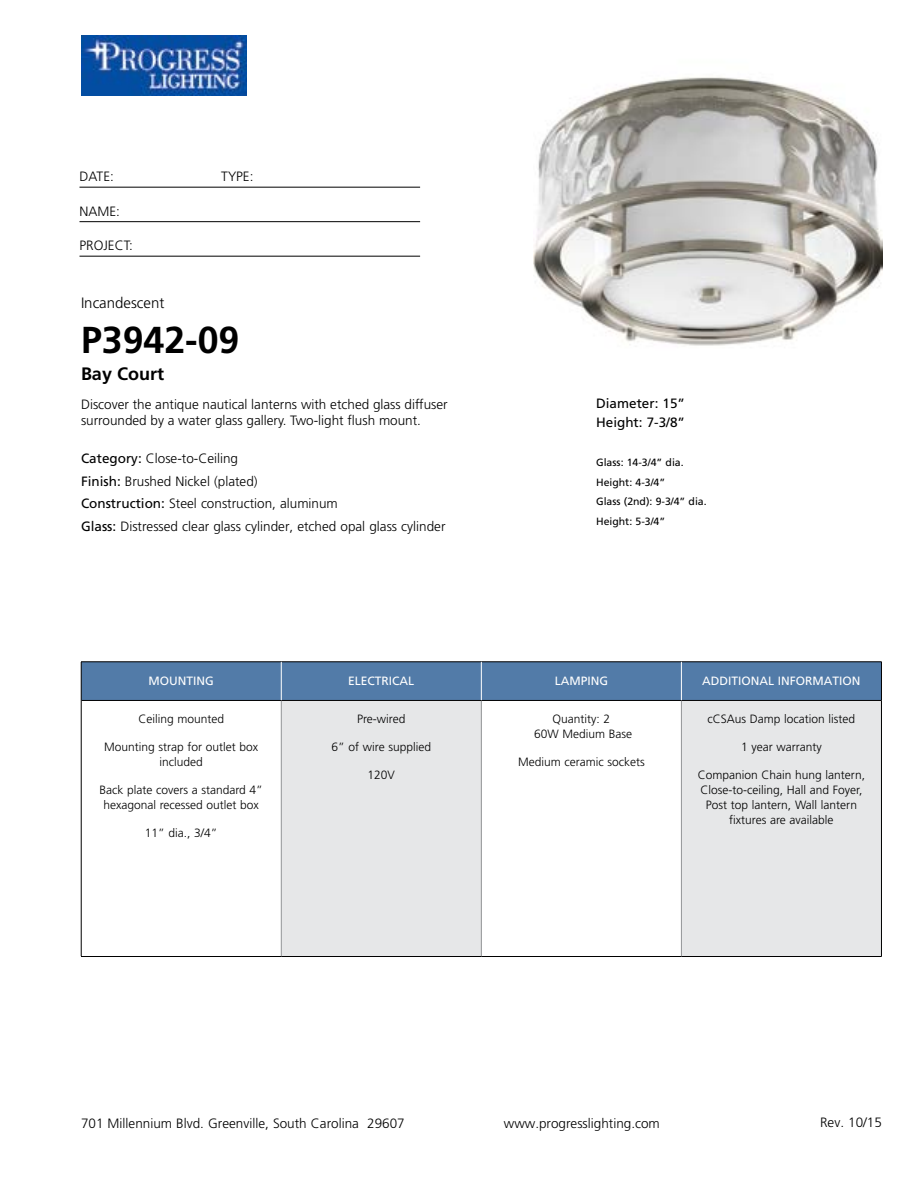
<style>
.page{position:relative;width:918px;height:1188px;background:#fff}
.page>*{position:absolute;margin:0;border:0;box-sizing:border-box;transform-origin:0 0}
.t1{font:700 37.5px "Frutiger";color:#000}
.t2{font:700 18px "Frutiger";color:#000}
.t3{font:300 15px "Frutiger";color:#000}
.t4{font:300 13.5px/22.5px "Frutiger";color:#000}
.t5{font:13.5px/19.5px "Frutiger";color:#000}
.t6{font:300 12px/15px "Frutiger";color:#000;text-align:center}
.t7{font:12px "Frutiger";color:#fff}
.t8{font:10.5px/19.5px "Frutiger";color:#000}
.s1{font-weight:400}
</style>
<div class="page">
<img style="left:81px;top:36px;width:165px;height:59px">
<hr style="left:80px;top:187px;width:340px;height:1px;background:#000">
<hr style="left:80px;top:221px;width:340px;height:1px;background:#000">
<hr style="left:80px;top:256px;width:340px;height:1px;background:#000">
<div style="left:82px;top:663px;width:799px;height:37px;background:#527ba8"></div>
<div style="left:281px;top:700px;width:200px;height:257px;background:#e6e7e8"></div>
<div style="left:681px;top:700px;width:200px;height:257px;background:#e6e7e8"></div>
<hr style="left:281px;top:701px;width:1px;height:255px;background:#939598">
<hr style="left:481px;top:701px;width:1px;height:255px;background:#939598">
<hr style="left:681px;top:701px;width:1px;height:255px;background:#939598">
<hr style="left:81px;top:700px;width:200px;height:1px;background:#000">
<hr style="left:281px;top:700px;width:200px;height:1px;background:#000">
<hr style="left:481px;top:700px;width:200px;height:1px;background:#000">
<hr style="left:681px;top:700px;width:200px;height:1px;background:#000">
<hr style="left:81px;top:956px;width:200px;height:1px;background:#000">
<hr style="left:281px;top:956px;width:200px;height:1px;background:#000">
<hr style="left:481px;top:956px;width:200px;height:1px;background:#000">
<hr style="left:681px;top:956px;width:201px;height:1px;background:#000">
<hr style="left:81px;top:662px;width:200px;height:1px;background:#000">
<hr style="left:81px;top:662px;width:1px;height:38px;background:#000">
<hr style="left:281px;top:662px;width:200px;height:1px;background:#000">
<hr style="left:481px;top:662px;width:200px;height:1px;background:#000">
<hr style="left:681px;top:662px;width:201px;height:1px;background:#000">
<hr style="left:881px;top:662px;width:1px;height:38px;background:#000">
<hr style="left:81px;top:700px;width:1px;height:256px;background:#000">
<hr style="left:881px;top:700px;width:1px;height:256px;background:#000">
<hr style="left:281px;top:662px;width:1px;height:38px;background:#fff">
<hr style="left:681px;top:662px;width:1px;height:38px;background:#fff">
<hr style="left:481px;top:662px;width:1px;height:38px;background:#fff">
<img style="left:533px;top:77px;width:349px;height:269px">
<p class="t4" style="left:80px;top:165px;width:36px">DATE:</p>
<p class="t4" style="left:221px;top:165px;width:34px">TYPE:</p>
<p class="t4" style="left:80px;top:200px;width:42px">NAME:</p>
<p class="t4" style="left:80px;top:234px;width:55px">PROJECT:</p>
<p class="t3" style="left:81px;top:295px;width:85px">Incandescent</p>
<h1 class="t1" style="left:81px;top:318px;width:160px">P3942-09</h1>
<h2 class="t2" style="left:81px;top:364px;width:85px">Bay Court</h2>
<p class="t4" style="left:81px;top:396px;width:368px;line-height:16.2px">Discover the antique nautical lanterns with etched glass diffuser surrounded by a water glass gallery. Two-light flush mount.</p>
<p class="t4" style="left:81px;top:448px;width:366px"><span class="s1">Category:</span> Close-to-Ceiling<br><span class="s1">Finish:</span> Brushed Nickel (plated)<br><span class="s1">Construction:</span> Steel construction, aluminum<br><span class="s1">Glass:</span> Distressed clear glass cylinder, etched opal glass cylinder</p>
<p class="t5" style="left:596px;top:393px;width:90px">Diameter: 15”<br>Height: 7-3/8”</p>
<p class="t8" style="left:596px;top:453px;width:112px">Glass: 14-3/4” dia.<br>Height: 4-3/4”<br>Glass (2nd): 9-3/4” dia.<br>Height: 5-3/4”</p>
<p class="t7" style="left:149px;top:673px;width:67px">MOUNTING</p>
<p class="t7" style="left:348px;top:673px;width:68px">ELECTRICAL</p>
<p class="t7" style="left:555px;top:673px;width:55px">LAMPING</p>
<p class="t7" style="left:702px;top:673px;width:160px">ADDITIONAL INFORMATION</p>
<p class="t6" style="left:138px;top:712px;width:87px">Ceiling mounted</p>
<p class="t6" style="left:104px;top:739px;width:156px">Mounting strap for outlet box included</p>
<p class="t6" style="left:100px;top:782px;width:165px">Back plate covers a standard 4” hexagonal recessed outlet box</p>
<p class="t6" style="left:145px;top:825px;width:74px">11” dia., 3/4”</p>
<p class="t6" style="left:357px;top:712px;width:50px">Pre-wired</p>
<p class="t6" style="left:332px;top:739px;width:101px">6” of wire supplied</p>
<p class="t6" style="left:368px;top:767px;width:29px">120V</p>
<p class="t6" style="left:708px;top:712px;width:149px">cCSAus Damp location listed</p>
<p class="t6" style="left:741px;top:739px;width:82px">1 year warranty</p>
<p class="t6" style="left:698px;top:767px;width:169px">Companion Chain hung lantern,<br>Close-to-ceiling, Hall and Foyer,<br>Post top lantern, Wall lantern fixtures are available</p>
<p class="t6" style="left:534px;top:712px;width:100px">Quantity: 2<br>60W Medium Base</p>
<p class="t6" style="left:518px;top:754px;width:128px">Medium ceramic sockets</p>
<p class="t4" style="left:81px;top:1112px;width:325px">701 Millennium Blvd. Greenville, South Carolina 29607</p>
<p class="t4" style="left:504px;top:1112px;width:158px">www.progresslighting.com</p>
<p class="t4" style="left:820px;top:1111px;width:63px">Rev. 10/15</p>
</div>
